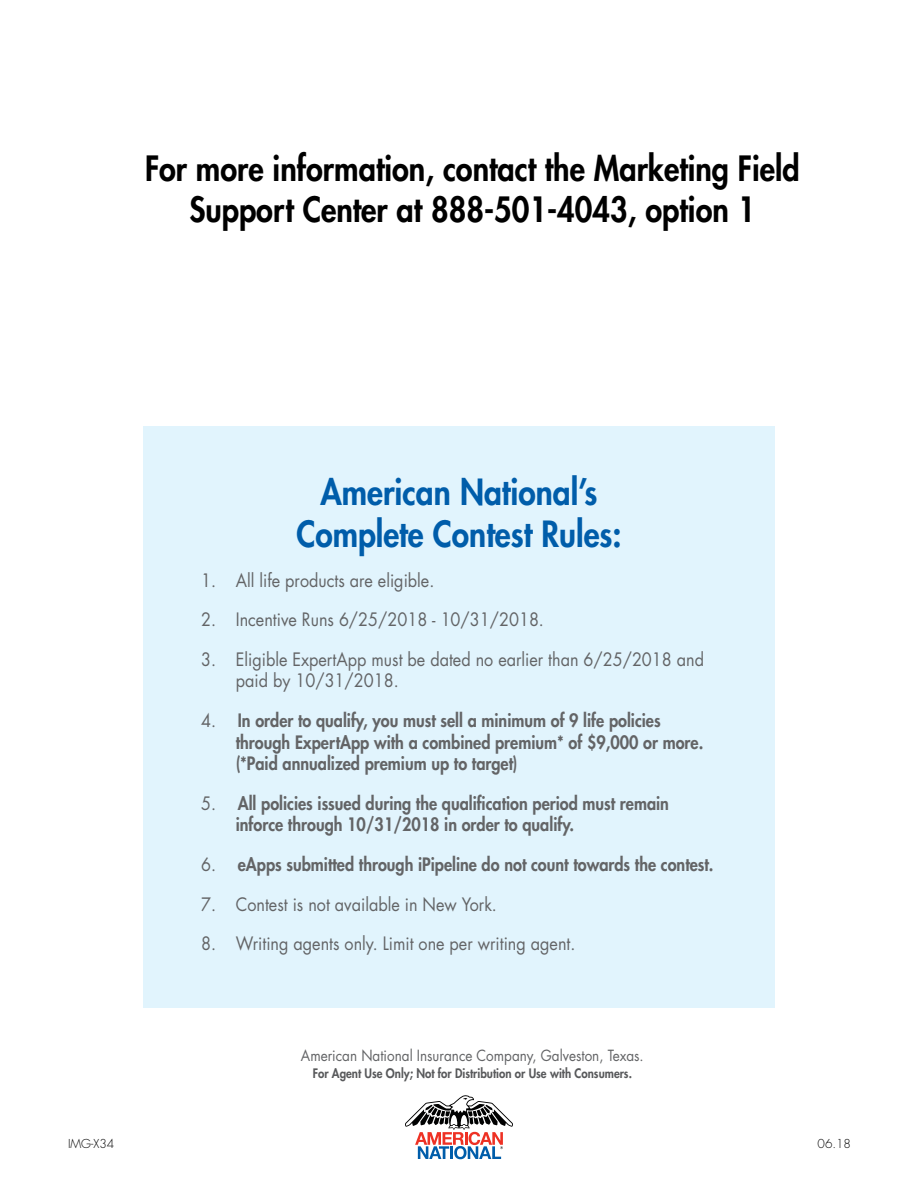
<style>
.page{position:relative;width:918px;height:1188px;background:#fff}
.page>*{position:absolute;margin:0;border:0;box-sizing:border-box;transform-origin:0 0}
.t1{font:800 35.1px/42.2px "Futura";color:#005daa;text-align:center;scale:.9 1}
.t2{font:800 33.9px/41.8px "Futura";color:#000;text-align:center;scale:.9 1}
.t3{font:800 18px/21.6px "Futura";color:#636466;scale:.9 1}
.t4{font:18px/21.6px "Futura";color:#636466;scale:.9 1}
.t5{font:15px "Futura";color:#636466;scale:.9 1}
.t6{font:800 12.75px "Futura";color:#58595b;scale:.9 1}
.t7{font:300 12px "Futura";color:#000}
.s1{font-weight:400}
</style>
<div class="page">
<div style="left:143px;top:427px;width:632px;height:581px;background:#e1f4fd"></div>
<svg style="left:405px;top:1095px;width:108px;height:64px"></svg>
<h2 class="t2" style="left:145px;top:147px;width:729px">For more information, contact the Marketing Field<br>Support Center at 888-501-4043, option 1</h2>
<h1 class="t1" style="left:296px;top:471px;width:363px">American National’s<br>Complete Contest Rules:</h1>
<p class="t4" style="left:201px;top:569px;width:261px">1. All life products are eligible.</p>
<p class="t4" style="left:201px;top:609px;width:382px">2. Incentive Runs 6/25/2018 - 10/31/2018.</p>
<p class="t4" style="left:236px;top:649px;width:522px;text-indent:-35px">3. Eligible ExpertApp must be dated no earlier than 6/25/2018 and paid by 10/31/2018.</p>
<p class="t3" style="left:236px;top:710px;width:521px;text-indent:-35px"><span class="s1">4.</span> In order to qualify, you must sell a minimum of 9 life policies through ExpertApp with a combined premium* of $9,000 or more. (*Paid annualized premium up to target)</p>
<p class="t3" style="left:236px;top:792px;width:483px;text-indent:-35px"><span class="s1">5.</span> All policies issued during the qualification period must remain inforce through 10/31/2018 in order to qualify.</p>
<p class="t3" style="left:201px;top:854px;width:571px"><span class="s1">6.</span> eApps submitted through iPipeline do not count towards the contest.</p>
<p class="t4" style="left:201px;top:893px;width:330px">7. Contest is not available in New York.</p>
<p class="t4" style="left:201px;top:933px;width:417px">8. Writing agents only. Limit one per writing agent.</p>
<p class="t5" style="left:301px;top:1046px;width:382px">American National Insurance Company, Galveston, Texas.</p>
<p class="t6" style="left:313px;top:1065px;width:356px">For Agent Use Only; Not for Distribution or Use with Consumers.</p>
<p class="t7" style="left:68px;top:1136px;width:48px">IMG-X34</p>
<p class="t7" style="left:818px;top:1136px;width:35px">06.18</p>
</div>
